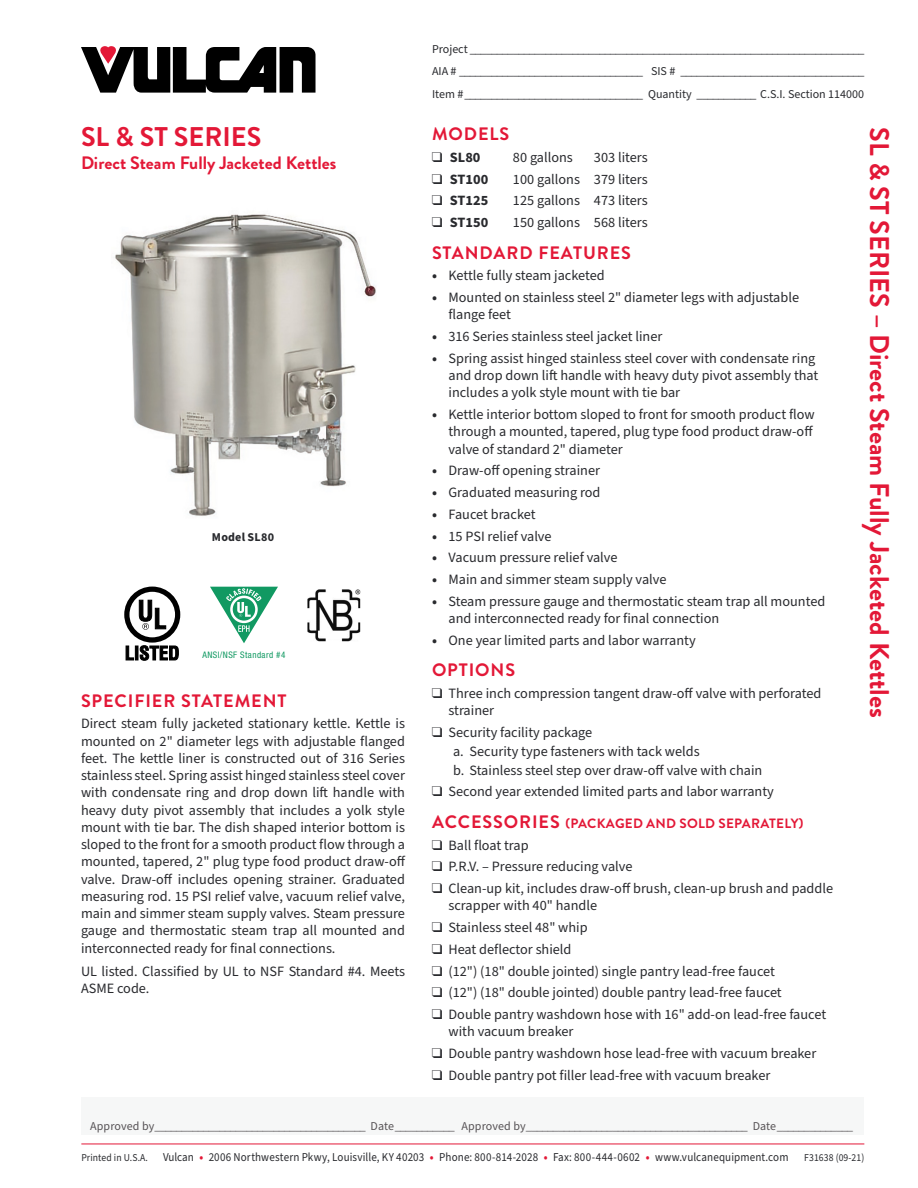
<style>
.page{position:relative;width:918px;height:1188px;background:#fff}
.page>*{position:absolute;margin:0;border:0;box-sizing:border-box;transform-origin:0 0}
.t1{font:700 27px "Brandon Grotesque";color:#e31837}
.t2{font:700 18px "Brandon Grotesque";letter-spacing:.05em;color:#e31837}
.t3{font:700 18px "Brandon Grotesque";color:#e31837}
.t4{font:14.25px/17.2px "Source Sans Pro";color:#292a2e}
.t5{font:700 14.25px "Source Sans Pro";color:#292a2e}
.t6{font:700 13.5px "Brandon Grotesque";letter-spacing:.02em;color:#e31837}
.t7{font:12px/22.5px "Source Sans Pro";letter-spacing:.005em;color:#292a2e;text-align:justify}
.t8{font:12px "Source Sans Pro";letter-spacing:.005em;color:#575356}
.t9{font:12px "Source Sans Pro";letter-spacing:.005em;color:#292a2e;scale:.92 1}
.t10{font:700 12px "Source Sans Pro";letter-spacing:.02em;color:#292a2e}
.t11{font:10.5px "Source Sans Pro";letter-spacing:.01em;color:#292a2e;scale:.92 1}
.t12{font:condensed 9px "Helvetica Neue LT Std";letter-spacing:.045em;color:#119962}
.s1{font-weight:700}
.s2{font-size:18px}
.s3{font-weight:700;color:#e31837}
</style>
<div class="page">
<svg style="left:81px;top:46px;width:235px;height:47px"></svg>
<div style="left:81px;top:1097px;width:783px;height:38px;background:#f6f7f7"></div>
<hr style="left:81px;top:1144px;width:783px;height:1px;background:#e31837">
<img style="left:307px;top:589px;width:54px;height:53px">
<svg style="left:210px;top:587px;width:68px;height:56px"></svg>
<div style="left:124px;top:587px;width:56px;height:56px;border:5px solid #000;border-radius:50%"></div>
<svg style="left:138px;top:599px;width:29px;height:31px"></svg>
<svg style="left:125px;top:645px;width:54px;height:16px"></svg>
<img style="left:115px;top:214px;width:261px;height:302px">
<h1 class="t1" style="left:81px;top:118px;width:182px">SL &amp; ST SERIES</h1>
<p class="t3" style="left:81px;top:150px;width:257px">Direct Steam Fully Jacketed Kettles</p>
<p class="t10" style="left:212px;top:529px;width:64px">Model SL80</p>
<p class="t12" style="left:202px;top:650px;width:84px">ANSI/NSF Standard #4</p>
<p class="t2" style="left:81px;top:688px;width:207px">SPECIFIER STATEMENT</p>
<p class="t4" style="left:81px;top:715px;width:326px;text-align:justify">Direct steam fully jacketed stationary kettle. Kettle is mounted on 2" diameter legs with adjustable flanged feet. The kettle liner is constructed out of 316 Series stainless steel. Spring assist hinged stainless steel cover with condensate ring and drop down lift handle with heavy duty pivot assembly that includes a yolk style mount with tie bar. The dish shaped interior bottom is sloped to the front for a smooth product flow through a mounted, tapered, 2" plug type food product draw-off valve. Draw-off includes opening strainer. Graduated measuring rod. 15 PSI relief valve, vacuum relief valve, main and simmer steam supply valves. Steam pressure gauge and thermostatic steam trap all mounted and interconnected ready for final connections.</p>
<p class="t4" style="left:81px;top:963px;width:326px">UL listed. Classified by UL to NSF Standard #4. Meets<br>ASME code.</p>
<p class="t7" style="left:432px;top:38px;width:434px">Project _________________________________________________________________________ AIA # __________________________________ SIS # __________________________________ Item #_________________________________ Quantity ___________ C.S.I. Section 114000</p>
<p class="t2" style="left:432px;top:121px;width:79px">MODELS</p>
<p class="t5" style="left:432px;top:147px;width:50px">❑ SL80</p>
<p class="t4" style="left:513px;top:149px;width:61px">80 gallons</p>
<p class="t4" style="left:594px;top:149px;width:55px">303 liters</p>
<p class="t5" style="left:432px;top:169px;width:58px">❑ ST100</p>
<p class="t4" style="left:513px;top:171px;width:136px">100 gallons 379 liters</p>
<p class="t5" style="left:432px;top:191px;width:58px">❑ ST125</p>
<p class="t4" style="left:513px;top:192px;width:136px">125 gallons 473 liters</p>
<p class="t5" style="left:432px;top:213px;width:58px">❑ ST150</p>
<p class="t4" style="left:513px;top:214px;width:136px">150 gallons 568 liters</p>
<p class="t2" style="left:432px;top:240px;width:200px">STANDARD FEATURES</p>
<p class="t4" style="left:432px;top:267px;width:174px"><span class="s1">•</span> Kettle fully steam jacketed</p>
<p class="t4" style="left:449px;top:289px;width:352px;text-indent:-17px"><span class="s1">•</span> Mounted on stainless steel 2" diameter legs with adjustable flange feet</p>
<p class="t4" style="left:432px;top:328px;width:232px"><span class="s1">•</span> 316 Series stainless steel jacket liner</p>
<p class="t4" style="left:449px;top:350px;width:371px;text-indent:-17px"><span class="s1">•</span> Spring assist hinged stainless steel cover with condensate ring and drop down lift handle with heavy duty pivot assembly that includes a yolk style mount with tie bar</p>
<p class="t4" style="left:449px;top:406px;width:368px;text-indent:-17px"><span class="s1">•</span> Kettle interior bottom sloped to front for smooth product flow through a mounted, tapered, plug type food product draw-off valve of standard 2" diameter</p>
<p class="t4" style="left:432px;top:462px;width:170px"><span class="s1">•</span> Draw-off opening strainer</p>
<p class="t4" style="left:432px;top:484px;width:170px"><span class="s1">•</span> Graduated measuring rod</p>
<p class="t4" style="left:432px;top:506px;width:105px"><span class="s1">•</span> Faucet bracket</p>
<p class="t4" style="left:432px;top:528px;width:121px"><span class="s1">•</span> 15 PSI relief valve</p>
<p class="t4" style="left:432px;top:549px;width:187px"><span class="s1">•</span> Vacuum pressure relief valve</p>
<p class="t4" style="left:432px;top:571px;width:236px"><span class="s1">•</span> Main and simmer steam supply valve</p>
<p class="t4" style="left:449px;top:593px;width:378px;text-indent:-17px"><span class="s1">•</span> Steam pressure gauge and thermostatic steam trap all mounted and interconnected ready for final connection</p>
<p class="t4" style="left:432px;top:632px;width:265px"><span class="s1">•</span> One year limited parts and labor warranty</p>
<p class="t2" style="left:432px;top:658px;width:85px">OPTIONS</p>
<p class="t4" style="left:449px;top:685px;width:374px;text-indent:-17px">❑ Three inch compression tangent draw-off valve with perforated strainer</p>
<p class="t4" style="left:453px;top:723px;width:311px;line-height:18.8px;text-indent:-21px">❑ Security facility package<br>a. Security type fasteners with tack welds<br>b. Stainless steel step over draw-off valve with chain</p>
<p class="t4" style="left:432px;top:783px;width:343px">❑ Second year extended limited parts and labor warranty</p>
<p class="t6" style="left:432px;top:814px;width:373px"><span class="s2">ACCESSORIES</span> (PACKAGED AND SOLD SEPARATELY)</p>
<p class="t4" style="left:432px;top:837px;width:98px">❑ Ball float trap</p>
<p class="t4" style="left:432px;top:858px;width:202px">❑ P.R.V. – Pressure reducing valve</p>
<p class="t4" style="left:449px;top:880px;width:386px;text-indent:-17px">❑ Clean-up kit, includes draw-off brush, clean-up brush and paddle scrapper with 40" handle</p>
<p class="t4" style="left:432px;top:919px;width:157px">❑ Stainless steel 48" whip</p>
<p class="t4" style="left:432px;top:941px;width:141px">❑ Heat deflector shield</p>
<p class="t4" style="left:432px;top:963px;width:345px">❑ (12") (18" double jointed) single pantry lead-free faucet</p>
<p class="t4" style="left:432px;top:984px;width:351px">❑ (12") (18" double jointed) double pantry lead-free faucet</p>
<p class="t4" style="left:449px;top:1006px;width:379px;text-indent:-17px">❑ Double pantry washdown hose with 16" add-on lead-free faucet with vacuum breaker</p>
<p class="t4" style="left:432px;top:1045px;width:386px">❑ Double pantry washdown hose lead-free with vacuum breaker</p>
<p class="t4" style="left:432px;top:1067px;width:340px">❑ Double pantry pot filler lead-free with vacuum breaker</p>
<h1 class="t1" style="left:898px;top:127px;width:592px;rotate:90deg">SL &amp; ST SERIES – Direct Steam Fully Jacketed Kettles</h1>
<p class="t8" style="left:90px;top:1118px;width:764px">Approved by_______________________________________ Date___________ Approved by_________________________________________ Date______________</p>
<p class="t11" style="left:81px;top:1150px;width:74px">Printed in U.S.A.</p>
<p class="t9" style="left:163px;top:1149px;width:681px">Vulcan <span class="s3">•</span> 2006 Northwestern Pkwy, Louisville, KY 40203 <span class="s3">•</span> Phone: 800-814-2028 <span class="s3">•</span> Fax: 800-444-0602 <span class="s3">•</span> www.vulcanequipment.com</p>
<p class="t11" style="left:804px;top:1150px;width:67px">F31638 (09-21)</p>
</div>
